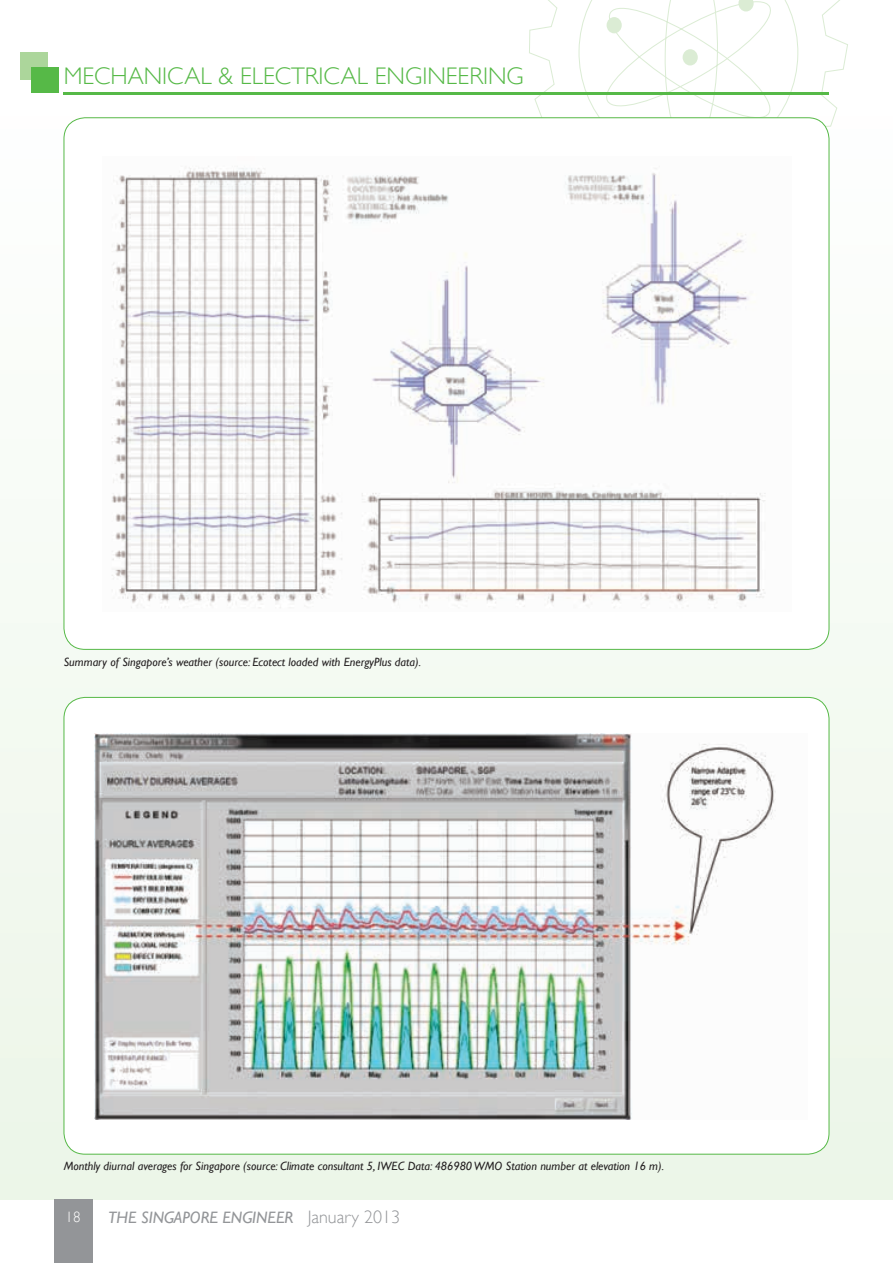
<style>
.page{position:relative;width:893px;height:1263px;background:#fff}
.page>*{position:absolute;margin:0;border:0;box-sizing:border-box;transform-origin:0 0}
.t1{font:300 24px "Gill Sans";color:#56b947}
.t2{font:italic 16.5px "Gill Sans";color:#939598}
.t3{font:300 15px "Gill Sans";color:#fff}
.t4{font:italic 12px "Gill Sans";color:#231f20}
.s1{font-weight:300;font-style:normal;font-size:18px}
</style>
<div class="page">
<div style="left:0;top:103px;width:893px;height:1096px;background:#f3faf2"></div>
<svg style="left:529px;top:0;width:319px;height:217px"></svg>
<svg style="left:600px;top:0;width:177px;height:118px"></svg>
<div style="left:682px;top:49px;width:16px;height:17px;background:#dbecd4;border-radius:50%"></div>
<div style="left:606px;top:17px;width:16px;height:16px;background:#dbecd4;border-radius:50%"></div>
<hr style="left:64px;top:92px;width:765px;height:2px;background:#56b947">
<div style="left:20px;top:52px;width:28px;height:28px;background:#acd69b"></div>
<div style="left:32px;top:67px;width:27px;height:26px;background:#56b947"></div>
<div style="left:54px;top:1199px;width:38px;height:64px;background:#939598"></div>
<div style="left:64px;top:118px;width:765px;height:531px;background:#fff;border-radius:21px"></div>
<div style="left:64px;top:697px;width:765px;height:457px;background:#fff;border-radius:21px"></div>
<img style="left:95px;top:733px;width:681px;height:386px">
<img style="left:111px;top:166px;width:655px;height:442px">
<h1 class="t1" style="left:64px;top:62px;width:462px">MECHANICAL &amp; ELECTRICAL ENGINEERING</h1>
<p class="t4" style="left:64px;top:655px;width:359px">Summary of SingaporeÕs weather (source: Ecotect loaded with EnergyPlus data).</p>
<p class="t4" style="left:64px;top:1159px;width:602px">Monthly diurnal averages for Singapore (source: Climate consultant 5, IWEC Data: 486980 WMO Station number at elevation 16 m).</p>
<p class="t3" style="left:66px;top:1208px;width:16px">18</p>
<h2 class="t2" style="left:108px;top:1208px;width:293px">THE SINGAPORE ENGINEER <span class="s1">January 2013</span></h2>
</div>
